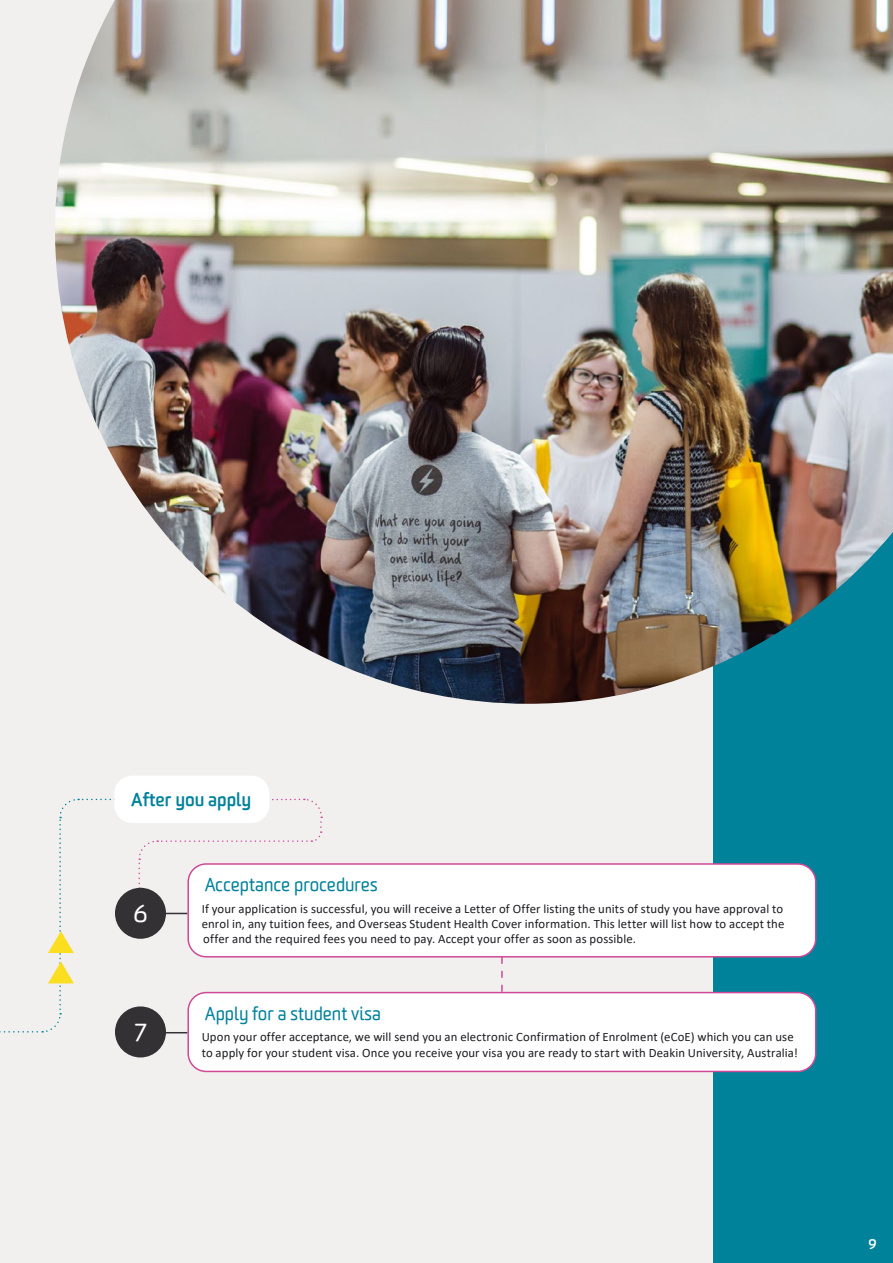
<style>
.page{position:relative;width:893px;height:1263px;background:#f1f0ef}
.page>*{position:absolute;margin:0;border:0;box-sizing:border-box;transform-origin:0 0}
.breakout_heading_whi{font:24px "Worldly";color:#fff}
.Paragraph_header_-_H{font:18px "Worldly";color:#00829b}
.Paragraph_header_-_H-2{font:700 18px "Worldly";color:#00829b}
.t1{font:700 13.5px "Worldly";color:#fff}
.Paragraph_text_-_P{font:12.75px/15.3px "Calibri";letter-spacing:.01em;color:#1b1c20;text-align:justify}
</style>
<div class="page">
<svg style="left:138px;top:798px;width:185px;height:91px"></svg>
<div style="left:714px;top:0;width:179px;height:1263px;background:#00829b"></div>
<svg style="left:501px;top:957px;width:2px;height:35px"></svg>
<svg style="left:166px;top:913px;width:21px;height:1px"></svg>
<div style="left:115px;top:888px;width:51px;height:51px;background:#343135;border-radius:50%"></div>
<svg style="left:166px;top:1032px;width:21px;height:1px"></svg>
<div style="left:115px;top:1006px;width:51px;height:51px;background:#343135;border-radius:50%"></div>
<svg style="left:0;top:798px;width:124px;height:235px"></svg>
<img style="left:55px;top:0;width:838px;height:704px">
<div style="left:114px;top:775px;width:155px;height:48px;background:#fff;border-radius:18px"></div>
<div style="left:188px;top:864px;width:628px;height:93px;background:#fff;border-radius:18px"></div>
<div style="left:187px;top:863px;width:629px;height:94px;border:2px solid #d04997;border-radius:18px"></div>
<div style="left:188px;top:992px;width:628px;height:79px;background:#fff;border-radius:18px"></div>
<div style="left:187px;top:992px;width:629px;height:80px;border:2px solid #d04997;border-radius:18px"></div>
<h2 class="Paragraph_header_-_H-2" style="left:131px;top:788px;width:121px">After you apply</h2>
<h2 class="breakout_heading_whi" style="left:133px;top:899px;width:16px">6</h2>
<h2 class="breakout_heading_whi" style="left:134px;top:1018px;width:14px">7</h2>
<h2 class="Paragraph_header_-_H" style="left:205px;top:874px;width:175px">Acceptance procedures</h2>
<p class="Paragraph_text_-_P" style="left:202px;top:900px;width:584px">If your application is successful, you will receive a Letter of Offer listing the units of study you have approval to enrol in, any tuition fees, and Overseas Student Health Cover information. This letter will list how to accept the offer and the required fees you need to pay. Accept your offer as soon as possible.</p>
<h2 class="Paragraph_header_-_H" style="left:205px;top:1002px;width:178px">Apply for a student visa</h2>
<p class="Paragraph_text_-_P" style="left:202px;top:1029px;width:598px">Upon your offer acceptance, we will send you an electronic Confirmation of Enrolment (eCoE) which you can use to apply for your student visa. Once you receive your visa you are ready to start with Deakin University, Australia!</p>
<p class="t1" style="left:868px;top:1235px;width:10px">9</p>
</div>
